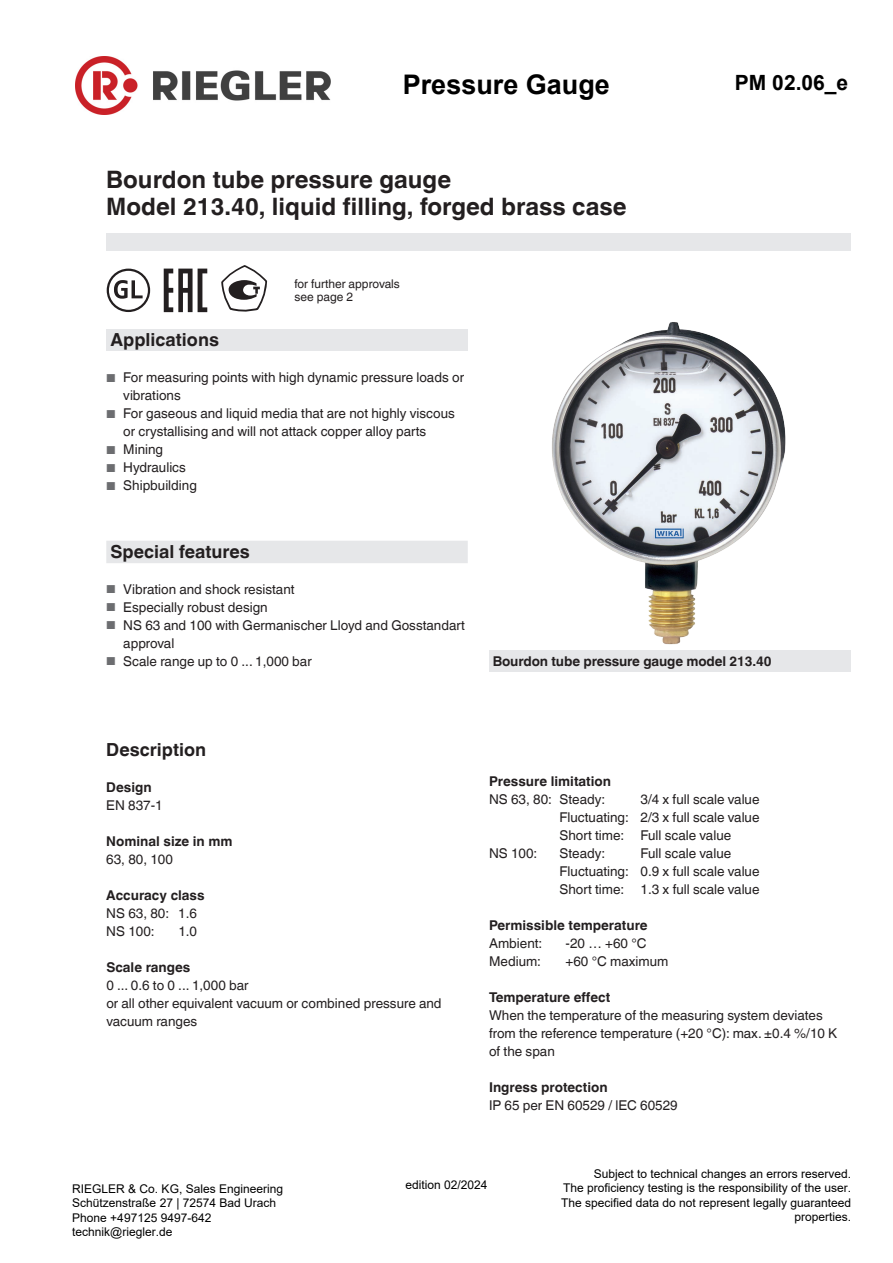
<style>
.page{position:relative;width:893px;height:1263px;background:#fff}
.page>*{position:absolute;margin:0;border:0;box-sizing:border-box;transform-origin:0 0}
.t1{font:700 27px "Arial";color:#000}
.t2{font:700 24px/27px "Helvetica World";color:#231f20}
.t3{font:700 21px "Arial";color:#000}
.t4{font:700 18px "Helvetica World";color:#231f20}
.t5{font:13.5px/18px "Helvetica World";color:#231f20}
.t6{font:700 13.5px "Helvetica World";color:#231f20}
.t7{font:12px/14.4px "Arial";color:#000}
.t8{font:12px/13.5px "Helvetica World";color:#231f20}
.s1{font-size:11.55px;color:#6c6d70}
</style>
<div class="page">
<div style="left:106px;top:329px;width:362px;height:21px;background:#e6e7e9"></div>
<div style="left:106px;top:233px;width:744px;height:17px;background:#e6e7e9"></div>
<div style="left:107px;top:269px;width:43px;height:43px;border:2px solid #231f20;border-radius:50%"></div>
<svg style="left:114px;top:280px;width:29px;height:19px"></svg>
<svg style="left:221px;top:265px;width:46px;height:47px"></svg>
<svg style="left:164px;top:269px;width:43px;height:43px"></svg>
<div style="left:488px;top:650px;width:362px;height:22px;background:#e6e7e9"></div>
<div style="left:106px;top:541px;width:362px;height:22px;background:#e6e7e9"></div>
<img style="left:552px;top:322px;width:234px;height:323px">
<img style="left:75px;top:56px;width:256px;height:59px">
<h1 class="t1" style="left:403px;top:66px;width:209px">Pressure Gauge</h1>
<h3 class="t3" style="left:735px;top:67px;width:115px">PM 02.06_e</h3>
<h2 class="t2" style="left:106px;top:167px;width:522px">Bourdon tube pressure gauge<br>Model 213.40, liquid filling, forged brass case</h2>
<p class="t8" style="left:294px;top:277px;width:107px">for further approvals see page 2</p>
<h3 class="t4" style="left:111px;top:330px;width:110px">Applications</h3>
<p class="t5" style="left:123px;top:369px;width:342px;text-indent:-17px"><span class="s1">■</span> For measuring points with high dynamic pressure loads or vibrations</p>
<p class="t5" style="left:123px;top:405px;width:333px;text-indent:-17px"><span class="s1">■</span> For gaseous and liquid media that are not highly viscous or crystallising and will not attack copper alloy parts</p>
<p class="t5" style="left:106px;top:441px;width:58px"><span class="s1">■</span> Mining</p>
<p class="t5" style="left:106px;top:459px;width:81px"><span class="s1">■</span> Hydraulics</p>
<p class="t5" style="left:106px;top:477px;width:92px"><span class="s1">■</span> Shipbuilding</p>
<h3 class="t4" style="left:111px;top:541px;width:141px">Special features</h3>
<p class="t5" style="left:106px;top:580px;width:190px"><span class="s1">■</span> Vibration and shock resistant</p>
<p class="t5" style="left:106px;top:598px;width:163px"><span class="s1">■</span> Especially robust design</p>
<p class="t5" style="left:123px;top:616px;width:343px;text-indent:-17px"><span class="s1">■</span> NS 63 and 100 with Germanischer Lloyd and Gosstandart approval</p>
<p class="t5" style="left:106px;top:652px;width:207px"><span class="s1">■</span> Scale range up to 0 ... 1,000 bar</p>
<p class="t6" style="left:493px;top:654px;width:280px">Bourdon tube pressure gauge model 213.40</p>
<h3 class="t4" style="left:106px;top:739px;width:101px">Description</h3>
<p class="t6" style="left:106px;top:779px;width:47px">Design</p>
<p class="t5" style="left:106px;top:796px;width:58px">EN 837-1</p>
<p class="t6" style="left:106px;top:833px;width:128px">Nominal size in mm</p>
<p class="t5" style="left:106px;top:850px;width:68px">63, 80, 100</p>
<p class="t6" style="left:106px;top:887px;width:100px">Accuracy class</p>
<p class="t5" style="left:106px;top:904px;width:92px">NS 63, 80: 1.6<br>NS 100:</p>
<p class="t5" style="left:178px;top:922px;width:20px">1.0</p>
<p class="t6" style="left:106px;top:959px;width:86px">Scale ranges</p>
<p class="t5" style="left:106px;top:976px;width:337px">0 ... 0.6 to 0 ... 1,000 bar<br>or all other equivalent vacuum or combined pressure and vacuum ranges</p>
<p class="t6" style="left:489px;top:773px;width:123px">Pressure limitation</p>
<p class="t5" style="left:489px;top:790px;width:118px">NS 63, 80: Steady:</p>
<p class="t5" style="left:559px;top:790px;width:201px;text-align:justify;text-indent:81px">3/4 x full scale value Fluctuating: 2/3 x full scale value Short time: Full scale value</p>
<p class="t5" style="left:489px;top:844px;width:50px">NS 100:</p>
<p class="t5" style="left:560px;top:844px;width:47px">Steady:</p>
<p class="t5" style="left:560px;top:844px;width:201px;text-indent:81px">Full scale value<br>Fluctuating: 0.9 x full scale value<br>Short time: 1.3 x full scale value</p>
<p class="t6" style="left:489px;top:917px;width:160px">Permissible temperature</p>
<p class="t5" style="left:489px;top:934px;width:55px">Ambient:</p>
<p class="t5" style="left:566px;top:934px;width:82px">-20 … +60 °C</p>
<p class="t5" style="left:489px;top:952px;width:53px">Medium:</p>
<p class="t5" style="left:566px;top:952px;width:104px">+60 °C maximum</p>
<p class="t6" style="left:489px;top:989px;width:123px">Temperature effect</p>
<p class="t5" style="left:489px;top:1006px;width:350px">When the temperature of the measuring system deviates from the reference temperature (+20 °C): max. ±0.4 %/10 K of the span</p>
<p class="t6" style="left:489px;top:1079px;width:120px">Ingress protection</p>
<p class="t5" style="left:489px;top:1096px;width:190px">IP 65 per EN 60529 / lEC 60529</p>
<p class="t7" style="left:72px;top:1181px;width:212px">RIEGLER &amp; Co. KG, Sales Engineering<br>Schützenstraße 27 | 72574 Bad Urach<br>Phone +497125 9497-642 technik@riegler.de</p>
<p class="t7" style="left:405px;top:1177px;width:84px">edition 02/2024</p>
<p class="t7" style="left:561px;top:1166px;width:292px;text-align:right">Subject to technical changes an errors reserved.<br>The proficiency testing is the responsibility of the user.<br>The specified data do not represent legally guaranteed properties.</p>
</div>
